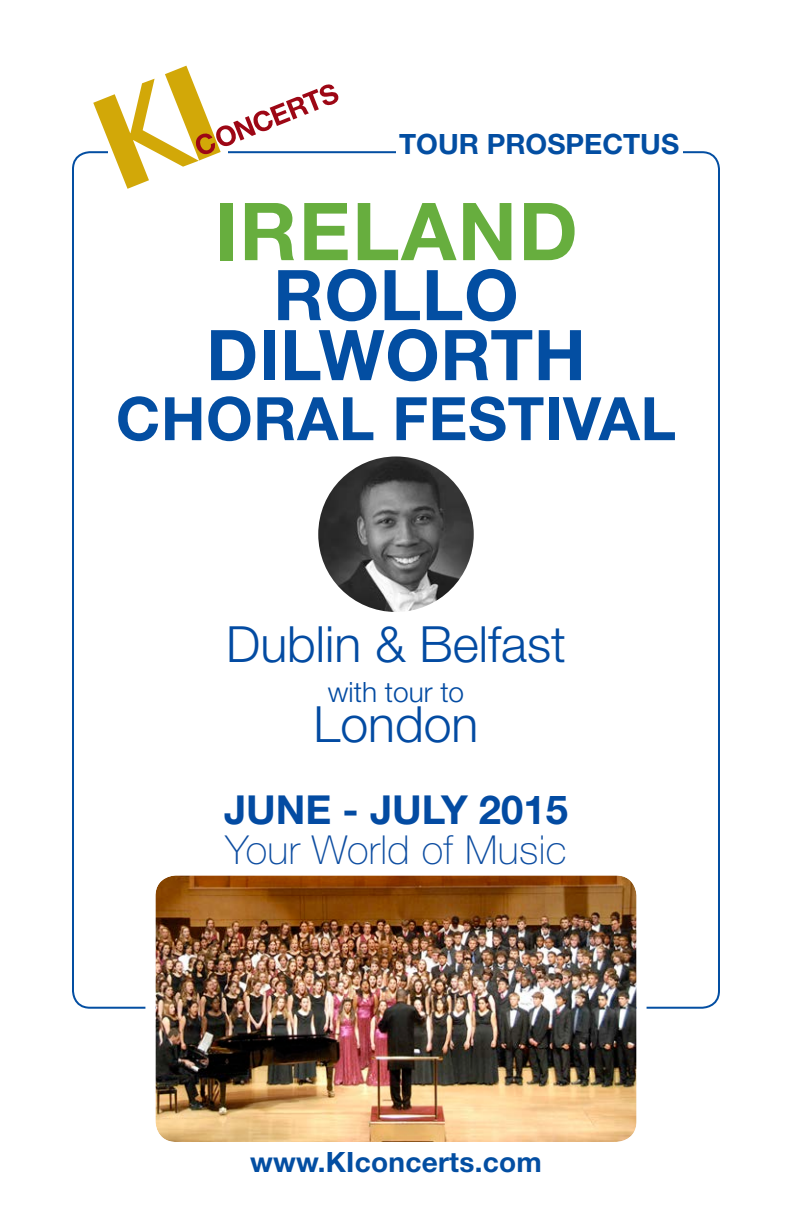
<style>
.page{position:relative;width:792px;height:1224px;background:#fff}
.page>*{position:absolute;margin:0;border:0;box-sizing:border-box;transform-origin:0 0}
.t1{font:700 80px "Helvetica Neue LT Std";letter-spacing:.02em;color:#67ae3e}
.t2{font:700 70px/60px "Helvetica Neue LT Std";letter-spacing:.01em;color:#034ea2;text-align:center}
.t3{font:700 60px "Helvetica Neue LT Std";letter-spacing:.01em;color:#034ea2}
.t4{font:300 50px "Helvetica Neue LT Std";color:#034ba2}
.t5{font:100 40px "Helvetica Neue LT Std";letter-spacing:.01em;color:#0d4da1}
.t6{font:700 40px "Helvetica Neue LT Std";color:#034ba2}
.t7{font:700 28px "Helvetica Neue LT Std";letter-spacing:.01em;color:#034ea2}
.t8{font:300 28px "Helvetica Neue LT Std";color:#034ba2}
</style>
<div class="page">
<img style="left:156px;top:876px;width:480px;height:265px">
<div style="left:145px;top:865px;width:502px;height:287px;border:10px solid #fff;border-radius:26px"></div>
<svg style="left:93px;top:66px;width:246px;height:123px"></svg>
<img style="left:318px;top:456px;width:156px;height:156px;border-radius:78px">
<p class="t7" style="left:399px;top:126px;width:282px">TOUR PROSPECTUS</p>
<p class="t1" style="left:214px;top:182px;width:365px">IRELAND</p>
<p class="t2" style="left:206px;top:264px;width:381px">ROLLO<br>DILWORTH</p>
<p class="t3" style="left:116px;top:382px;width:562px">CHORAL FESTIVAL</p>
<p class="t4" style="left:226px;top:614px;width:341px">Dublin &amp; Belfast</p>
<p class="t8" style="left:328px;top:675px;width:138px">with tour to</p>
<p class="t4" style="left:314px;top:694px;width:166px">London</p>
<p class="t6" style="left:224px;top:785px;width:345px">JUNE - JULY 2015</p>
<p class="t5" style="left:225px;top:827px;width:343px">Your World of Music</p>
<p class="t7" style="left:250px;top:1145px;width:293px">www.KIconcerts.com</p>
</div>
